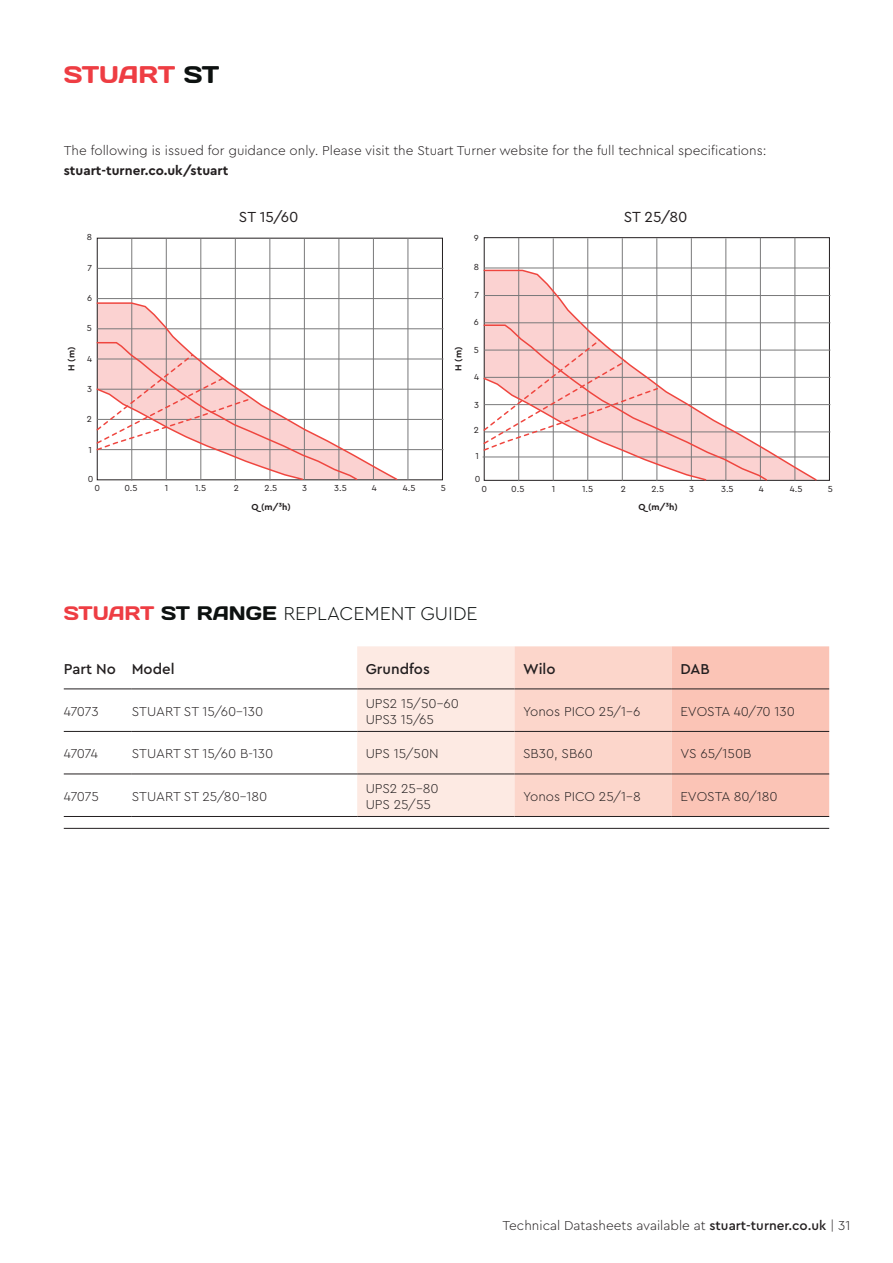
<style>
.page{position:relative;width:893px;height:1263px;background:#fff}
.page>*{position:absolute;margin:0;border:0;box-sizing:border-box;transform-origin:0 0}
.t1{font:24px "Days";letter-spacing:-.015em;color:#ee3d43}
.t2{font:300 19.5px "Cera Pro";color:#0d1110}
.t3{font:15.3px "Cera Pro";color:#231f20}
.t4{font:15.15px "Cera Pro";color:#231f20}
.Table_-_Text_Body{font:500 15px "Cera Pro";color:#231f20}
.t5{font:300 13.5px "Cera Pro";color:#231f20}
.t6{font:700 13.5px "Cera Pro";color:#231f20}
.t7{font:9.15px "Cera Pro";color:#231f20}
.t8{font:700 9.15px "Cera Pro";color:#231f20}
.s1{color:#0d1110}
.s2{font-family:"Days";font-weight:400;color:#ee3d43}
.s3{font-family:"Days";font-weight:400}
.s4{font-weight:500}
</style>
<div class="page">
<svg style="left:357px;top:646px;width:472px;height:170px;background:#fad5cb"></svg>
<hr style="left:64px;top:731px;width:68px;height:1px;background:#231f20">
<hr style="left:132px;top:731px;width:225px;height:1px;background:#231f20">
<hr style="left:357px;top:731px;width:157px;height:1px;background:#231f20">
<hr style="left:514px;top:731px;width:158px;height:1px;background:#231f20">
<hr style="left:672px;top:731px;width:157px;height:1px;background:#231f20">
<hr style="left:64px;top:774px;width:68px;height:1px;background:#231f20">
<hr style="left:132px;top:774px;width:225px;height:1px;background:#231f20">
<hr style="left:357px;top:774px;width:157px;height:1px;background:#231f20">
<hr style="left:514px;top:774px;width:158px;height:1px;background:#231f20">
<hr style="left:672px;top:774px;width:157px;height:1px;background:#231f20">
<hr style="left:64px;top:816px;width:68px;height:1px;background:#231f20">
<hr style="left:132px;top:816px;width:225px;height:1px;background:#231f20">
<hr style="left:357px;top:816px;width:157px;height:1px;background:#231f20">
<hr style="left:514px;top:816px;width:158px;height:1px;background:#231f20">
<hr style="left:672px;top:816px;width:157px;height:1px;background:#231f20">
<hr style="left:64px;top:688px;width:68px;height:1px;background:#231f20">
<hr style="left:132px;top:688px;width:225px;height:1px;background:#231f20">
<hr style="left:357px;top:688px;width:157px;height:1px;background:#231f20">
<hr style="left:514px;top:688px;width:158px;height:1px;background:#231f20">
<hr style="left:672px;top:688px;width:157px;height:1px;background:#231f20">
<hr style="left:64px;top:828px;width:765px;height:1px;background:#231f20">
<hr style="left:270px;top:239px;width:1px;height:241px;background:#79797a">
<hr style="left:235px;top:239px;width:1px;height:241px;background:#79797a">
<hr style="left:201px;top:239px;width:1px;height:241px;background:#79797a">
<hr style="left:166px;top:239px;width:1px;height:241px;background:#79797a">
<hr style="left:132px;top:238px;width:1px;height:243px;background:#79797a">
<hr style="left:304px;top:239px;width:1px;height:241px;background:#79797a">
<hr style="left:408px;top:238px;width:1px;height:242px;background:#79797a">
<hr style="left:373px;top:238px;width:1px;height:241px;background:#79797a">
<hr style="left:339px;top:239px;width:1px;height:241px;background:#79797a">
<hr style="left:97px;top:449px;width:346px;height:1px;background:#79797a">
<hr style="left:97px;top:419px;width:346px;height:1px;background:#79797a">
<hr style="left:97px;top:389px;width:346px;height:1px;background:#79797a">
<hr style="left:97px;top:359px;width:346px;height:1px;background:#79797a">
<hr style="left:97px;top:328px;width:346px;height:1px;background:#79797a">
<hr style="left:97px;top:298px;width:346px;height:1px;background:#79797a">
<hr style="left:97px;top:268px;width:346px;height:1px;background:#79797a">
<svg style="left:96px;top:302px;width:303px;height:179px"></svg>
<svg style="left:96px;top:341px;width:263px;height:140px"></svg>
<hr style="left:657px;top:238px;width:1px;height:243px;background:#79797a">
<hr style="left:622px;top:238px;width:1px;height:243px;background:#79797a">
<hr style="left:587px;top:238px;width:1px;height:243px;background:#79797a">
<hr style="left:553px;top:238px;width:1px;height:243px;background:#79797a">
<hr style="left:518px;top:238px;width:1px;height:243px;background:#79797a">
<hr style="left:691px;top:238px;width:1px;height:242px;background:#79797a">
<hr style="left:795px;top:238px;width:1px;height:242px;background:#79797a">
<hr style="left:760px;top:238px;width:1px;height:242px;background:#79797a">
<hr style="left:726px;top:238px;width:1px;height:243px;background:#79797a">
<hr style="left:483px;top:457px;width:346px;height:1px;background:#79797a">
<hr style="left:484px;top:432px;width:346px;height:1px;background:#79797a">
<hr style="left:484px;top:404px;width:346px;height:1px;background:#79797a">
<hr style="left:484px;top:377px;width:346px;height:1px;background:#79797a">
<hr style="left:484px;top:350px;width:346px;height:1px;background:#79797a">
<hr style="left:484px;top:323px;width:346px;height:1px;background:#79797a">
<hr style="left:484px;top:295px;width:346px;height:1px;background:#79797a">
<svg style="left:483px;top:269px;width:335px;height:212px"></svg>
<svg style="left:482px;top:324px;width:286px;height:158px"></svg>
<hr style="left:484px;top:268px;width:346px;height:1px;background:#79797a">
<p class="t1" style="left:64px;top:59px;width:157px">STUART <span class="s1">ST</span></p>
<p class="t5" style="left:64px;top:142px;width:704px">The following is issued for guidance only. Please visit the Stuart Turner website for the full technical specifications:</p>
<p class="t6" style="left:64px;top:161px;width:166px">stuart-turner.co.uk/stuart</p>
<p class="t8" style="left:65px;top:371px;width:25px;rotate:-90deg">H (m)</p>
<p class="t7" style="left:87px;top:231px;width:7px">8</p>
<p class="t7" style="left:87px;top:262px;width:6px">7</p>
<p class="t7" style="left:87px;top:292px;width:7px">6</p>
<p class="t4" style="left:239px;top:207px;width:61px">ST 15/60</p>
<p class="t7" style="left:87px;top:322px;width:7px">5</p>
<p class="t7" style="left:87px;top:353px;width:7px">4</p>
<p class="t7" style="left:87px;top:383px;width:6px">3</p>
<p class="t7" style="left:87px;top:413px;width:7px">2</p>
<p class="t7" style="left:89px;top:444px;width:5px">1</p>
<p class="t7" style="left:88px;top:472px;width:7px">0</p>
<p class="t7" style="left:94px;top:482px;width:7px">0</p>
<p class="t7" style="left:124px;top:482px;width:15px">0.5</p>
<p class="t7" style="left:165px;top:482px;width:5px">1</p>
<p class="t7" style="left:234px;top:482px;width:7px">2</p>
<p class="t7" style="left:302px;top:482px;width:6px">3</p>
<p class="t7" style="left:372px;top:482px;width:7px">4</p>
<p class="t8" style="left:251px;top:501px;width:41px">Q (m/³h)</p>
<p class="t7" style="left:195px;top:482px;width:13px">1.5</p>
<p class="t7" style="left:265px;top:482px;width:14px">2.5</p>
<p class="t7" style="left:334px;top:482px;width:14px">3.5</p>
<p class="t7" style="left:403px;top:482px;width:14px">4.5</p>
<p class="t7" style="left:441px;top:482px;width:7px">5</p>
<p class="t8" style="left:452px;top:371px;width:25px;rotate:-90deg">H (m)</p>
<p class="t7" style="left:474px;top:232px;width:7px">9</p>
<p class="t7" style="left:474px;top:261px;width:7px">8</p>
<p class="t7" style="left:474px;top:289px;width:6px">7</p>
<p class="t7" style="left:474px;top:316px;width:7px">6</p>
<p class="t7" style="left:474px;top:343px;width:7px">5</p>
<p class="t7" style="left:474px;top:371px;width:7px">4</p>
<p class="t7" style="left:474px;top:398px;width:6px">3</p>
<p class="t7" style="left:474px;top:424px;width:7px">2</p>
<p class="t7" style="left:476px;top:450px;width:5px">1</p>
<p class="t7" style="left:475px;top:473px;width:7px">0</p>
<p class="t3" style="left:624px;top:206px;width:65px">ST 25/80</p>
<p class="t7" style="left:481px;top:482px;width:7px">0</p>
<p class="t7" style="left:511px;top:482px;width:15px">0.5</p>
<p class="t7" style="left:552px;top:482px;width:5px">1</p>
<p class="t7" style="left:621px;top:482px;width:7px">2</p>
<p class="t7" style="left:689px;top:482px;width:6px">3</p>
<p class="t7" style="left:759px;top:482px;width:7px">4</p>
<p class="t8" style="left:638px;top:501px;width:41px">Q (m/³h)</p>
<p class="t7" style="left:582px;top:482px;width:13px">1.5</p>
<p class="t7" style="left:651px;top:482px;width:14px">2.5</p>
<p class="t7" style="left:721px;top:482px;width:14px">3.5</p>
<p class="t7" style="left:790px;top:482px;width:14px">4.5</p>
<p class="t7" style="left:828px;top:482px;width:7px">5</p>
<p class="t2" style="left:64px;top:600px;width:415px"><span class="s2">STUART</span> <span class="s3">ST RANGE</span> REPLACEMENT GUIDE</p>
<p class="Table_-_Text_Body" style="left:64px;top:658px;width:54px">Part No</p>
<p class="Table_-_Text_Body" style="left:132px;top:658px;width:44px">Model</p>
<p class="Table_-_Text_Body" style="left:366px;top:658px;width:66px">Grundfos</p>
<p class="Table_-_Text_Body" style="left:523px;top:658px;width:34px">Wilo</p>
<p class="Table_-_Text_Body" style="left:680px;top:658px;width:31px">DAB</p>
<p class="t5" style="left:64px;top:702px;width:37px">47073</p>
<p class="t5" style="left:132px;top:702px;width:133px">STUART ST 15/60-130</p>
<p class="t5" style="left:366px;top:694px;width:95px">UPS2 15/50-60</p>
<p class="t5" style="left:366px;top:710px;width:70px">UPS3 15/65</p>
<p class="t5" style="left:523px;top:702px;width:119px">Yonos PICO 25/1-6</p>
<p class="t5" style="left:680px;top:702px;width:116px">EVOSTA 40/70 130</p>
<p class="t5" style="left:64px;top:745px;width:36px">47074</p>
<p class="t5" style="left:132px;top:745px;width:143px">STUART ST 15/60 B-130</p>
<p class="t5" style="left:366px;top:745px;width:75px">UPS 15/50N</p>
<p class="t5" style="left:523px;top:745px;width:71px">SB30, SB60</p>
<p class="t5" style="left:680px;top:745px;width:73px">VS 65/150B</p>
<p class="t5" style="left:64px;top:787px;width:37px">47075</p>
<p class="t5" style="left:132px;top:787px;width:137px">STUART ST 25/80-180</p>
<p class="t5" style="left:366px;top:779px;width:75px">UPS2 25-80</p>
<p class="t5" style="left:366px;top:795px;width:67px">UPS 25/55</p>
<p class="t5" style="left:523px;top:787px;width:119px">Yonos PICO 25/1-8</p>
<p class="t5" style="left:680px;top:787px;width:99px">EVOSTA 80/180</p>
<p class="t5" style="left:502px;top:1216px;width:349px">Technical Datasheets available at <span class="s4">stuart-turner.co.uk</span> | 31</p>
</div>
